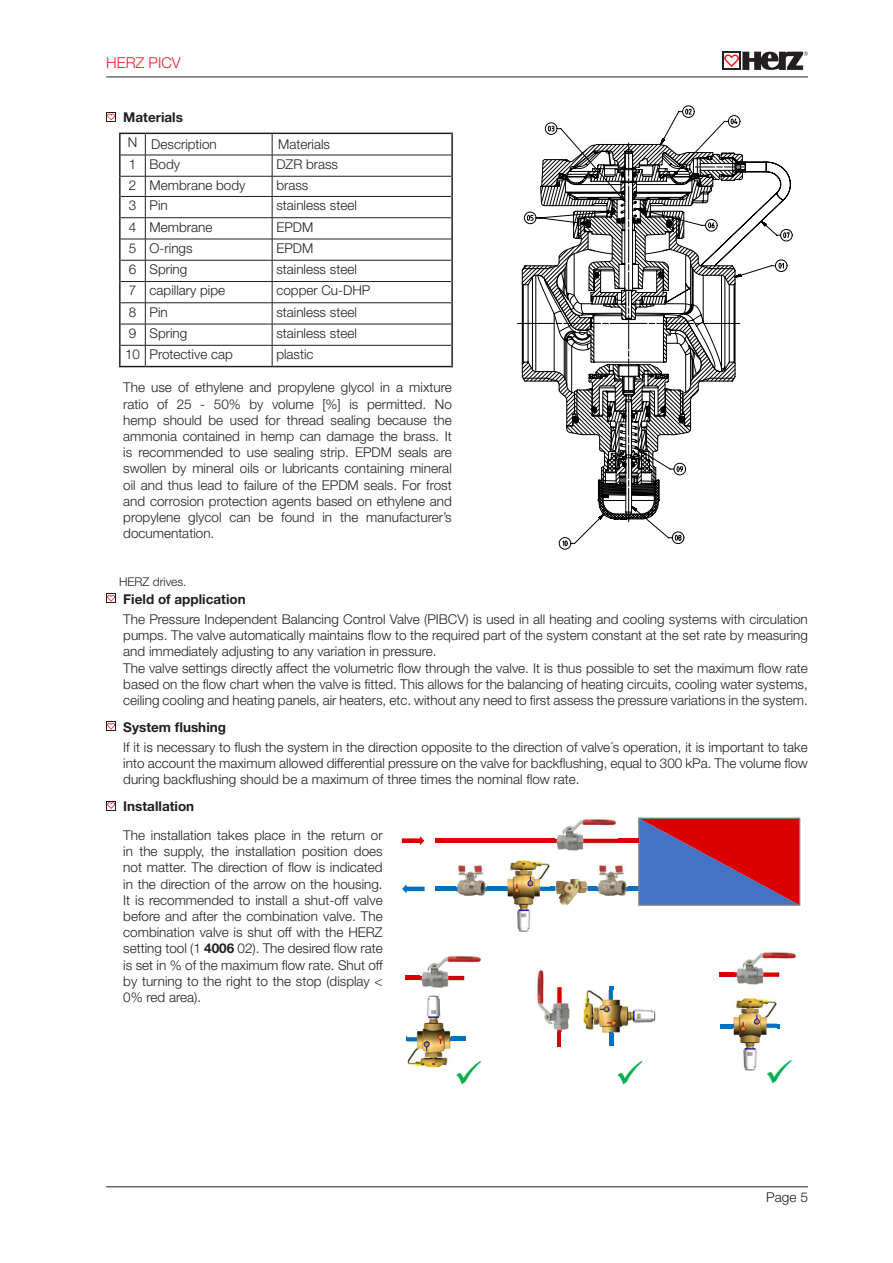
<style>
.page{position:relative;width:893px;height:1263px;background:#fff}
.page>*{position:absolute;margin:0;border:0;box-sizing:border-box;transform-origin:0 0}
.t1{font:300 15px "Helvetica Neue LT Std";color:#ee1d23}
.Text{font:300 13.5px/16.2px "Helvetica Neue LT Std";color:#231f20;text-align:justify}
.Text-2{font:700 13.5px "Helvetica Neue LT Std";color:#231f20}
.Text-3{font:300 12px "Helvetica Neue LT Std";color:#231f20}
.s1{font-weight:700}
</style>
<div class="page">
<svg style="left:722px;top:52px;width:86px;height:18px"></svg>
<hr style="left:106px;top:77px;width:702px;height:1px;background:#231f20">
<hr style="left:106px;top:1186px;width:702px;height:1px;background:#231f20">
<svg style="left:106px;top:593px;width:10px;height:10px"></svg>
<svg style="left:106px;top:721px;width:10px;height:10px"></svg>
<svg style="left:106px;top:801px;width:10px;height:10px"></svg>
<hr style="left:145px;top:133px;width:127px;height:1px;background:#231f20">
<hr style="left:272px;top:133px;width:181px;height:1px;background:#231f20">
<hr style="left:451px;top:134px;width:2px;height:21px;background:#231f20">
<hr style="left:451px;top:155px;width:2px;height:21px;background:#231f20">
<hr style="left:451px;top:176px;width:2px;height:20px;background:#231f20">
<hr style="left:451px;top:196px;width:2px;height:22px;background:#231f20">
<hr style="left:451px;top:218px;width:2px;height:21px;background:#231f20">
<hr style="left:451px;top:239px;width:2px;height:21px;background:#231f20">
<hr style="left:451px;top:260px;width:2px;height:21px;background:#231f20">
<hr style="left:451px;top:281px;width:2px;height:22px;background:#231f20">
<hr style="left:451px;top:303px;width:2px;height:21px;background:#231f20">
<hr style="left:451px;top:324px;width:2px;height:21px;background:#231f20">
<hr style="left:451px;top:345px;width:2px;height:21px;background:#231f20">
<hr style="left:145px;top:366px;width:127px;height:1px;background:#231f20">
<hr style="left:272px;top:366px;width:181px;height:1px;background:#231f20">
<hr style="left:145px;top:155px;width:127px;height:1px;background:#231f20">
<hr style="left:272px;top:155px;width:179px;height:1px;background:#231f20">
<hr style="left:145px;top:176px;width:127px;height:1px;background:#231f20">
<hr style="left:272px;top:176px;width:179px;height:1px;background:#231f20">
<hr style="left:145px;top:196px;width:127px;height:1px;background:#231f20">
<hr style="left:272px;top:196px;width:179px;height:1px;background:#231f20">
<hr style="left:145px;top:217px;width:127px;height:1px;background:#231f20">
<hr style="left:272px;top:217px;width:179px;height:1px;background:#231f20">
<hr style="left:145px;top:239px;width:127px;height:1px;background:#231f20">
<hr style="left:272px;top:239px;width:179px;height:1px;background:#231f20">
<hr style="left:145px;top:260px;width:127px;height:1px;background:#231f20">
<hr style="left:272px;top:260px;width:179px;height:1px;background:#231f20">
<hr style="left:145px;top:281px;width:127px;height:1px;background:#231f20">
<hr style="left:272px;top:281px;width:179px;height:1px;background:#231f20">
<hr style="left:145px;top:302px;width:127px;height:1px;background:#231f20">
<hr style="left:272px;top:302px;width:179px;height:1px;background:#231f20">
<hr style="left:145px;top:324px;width:127px;height:1px;background:#231f20">
<hr style="left:272px;top:324px;width:179px;height:1px;background:#231f20">
<hr style="left:145px;top:345px;width:127px;height:1px;background:#231f20">
<svg style="left:119px;top:133px;width:27px;height:234px"></svg>
<hr style="left:272px;top:345px;width:179px;height:1px;background:#231f20">
<svg style="left:272px;top:134px;width:1px;height:232px"></svg>
<svg style="left:106px;top:112px;width:10px;height:10px"></svg>
<div style="left:682px;top:106px;width:12px;height:12px;border:1px solid #000;border-radius:50%"></div>
<div style="left:559px;top:537px;width:12px;height:12px;border:1px solid #000;border-radius:50%"></div>
<svg style="left:548px;top:109px;width:245px;height:166px"></svg>
<svg style="left:517px;top:143px;width:227px;height:379px"></svg>
<hr style="left:435px;top:887px;width:204px;height:4px;background:#0070c0">
<svg style="left:638px;top:818px;width:162px;height:88px;background:#8f3c63"></svg>
<img style="left:507px;top:860px;width:43px;height:71px">
<hr style="left:435px;top:839px;width:204px;height:4px;background:#da0000">
<img style="left:555px;top:817px;width:63px;height:34px">
<img style="left:556px;top:878px;width:31px;height:28px">
<img style="left:598px;top:864px;width:30px;height:32px">
<img style="left:456px;top:864px;width:30px;height:32px">
<svg style="left:402px;top:836px;width:22px;height:9px"></svg>
<svg style="left:402px;top:884px;width:23px;height:9px"></svg>
<hr style="left:405px;top:976px;width:59px;height:4px;background:#da0000">
<img style="left:420px;top:954px;width:61px;height:34px">
<hr style="left:406px;top:1037px;width:59px;height:4px;background:#0070c0">
<img style="left:408px;top:995px;width:42px;height:72px">
<hr style="left:557px;top:987px;width:4px;height:60px;background:#da0000">
<img style="left:537px;top:969px;width:33px;height:62px">
<hr style="left:609px;top:986px;width:4px;height:59px;background:#0070c0">
<img style="left:584px;top:990px;width:71px;height:42px">
<hr style="left:719px;top:972px;width:60px;height:4px;background:#da0000">
<img style="left:735px;top:952px;width:61px;height:33px">
<hr style="left:721px;top:1024px;width:59px;height:4px;background:#0070c0">
<img style="left:734px;top:999px;width:42px;height:71px">
<svg style="left:767px;top:1060px;width:9px;height:10px"></svg>
<p class="t1" style="left:106px;top:54px;width:76px">HERZ PICV</p>
<p class="Text-2" style="left:123px;top:109px;width:61px">Materials</p>
<p class="Text" style="left:128px;top:134px;width:11px">N</p>
<p class="Text" style="left:151px;top:136px;width:67px">Description</p>
<p class="Text" style="left:278px;top:136px;width:54px">Materials</p>
<p class="Text" style="left:129px;top:156px;width:9px">1</p>
<p class="Text" style="left:150px;top:156px;width:32px">Body</p>
<p class="Text" style="left:276px;top:156px;width:63px">DZR brass</p>
<p class="Text" style="left:129px;top:177px;width:9px">2</p>
<p class="Text" style="left:150px;top:177px;width:97px">Membrane body</p>
<p class="Text" style="left:276px;top:177px;width:33px">brass</p>
<p class="Text" style="left:129px;top:197px;width:9px">3</p>
<p class="Text" style="left:150px;top:197px;width:20px">Pin</p>
<p class="Text" style="left:276px;top:197px;width:82px">stainless steel</p>
<p class="Text" style="left:129px;top:218px;width:9px">4</p>
<p class="Text" style="left:150px;top:218px;width:64px">Membrane</p>
<p class="Text" style="left:276px;top:218px;width:39px">EPDM</p>
<p class="Text" style="left:129px;top:240px;width:9px">5</p>
<p class="Text" style="left:150px;top:240px;width:44px">O-rings</p>
<p class="Text" style="left:276px;top:240px;width:39px">EPDM</p>
<p class="Text" style="left:129px;top:261px;width:9px">6</p>
<p class="Text" style="left:150px;top:261px;width:39px">Spring</p>
<p class="Text" style="left:276px;top:261px;width:82px">stainless steel</p>
<p class="Text" style="left:129px;top:282px;width:9px">7</p>
<p class="Text" style="left:150px;top:282px;width:77px">capillary pipe</p>
<p class="Text" style="left:276px;top:282px;width:96px">copper Cu-DHP</p>
<p class="Text" style="left:129px;top:303px;width:9px">8</p>
<p class="Text" style="left:150px;top:303px;width:20px">Pin</p>
<p class="Text" style="left:276px;top:303px;width:82px">stainless steel</p>
<p class="Text" style="left:129px;top:325px;width:9px">9</p>
<p class="Text" style="left:150px;top:325px;width:39px">Spring</p>
<p class="Text" style="left:276px;top:325px;width:82px">stainless steel</p>
<p class="Text" style="left:125px;top:346px;width:17px">10</p>
<p class="Text" style="left:150px;top:346px;width:85px">Protective cap</p>
<p class="Text" style="left:276px;top:346px;width:39px">plastic</p>
<p class="Text" style="left:123px;top:379px;width:330px">The use of ethylene and propylene glycol in a mixture ratio of 25 - 50% by volume [%] is permitted. No hemp should be used for thread sealing because the ammonia contained in hemp can damage the brass. It is recommended to use sealing strip. EPDM seals are swollen by mineral oils or lubricants containing mineral oil and thus lead to failure of the EPDM seals. For frost and corrosion protection agents based on ethylene and propylene glycol can be found in the manufacturer’s documentation.</p>
<p class="Text-3" style="left:119px;top:574px;width:69px">HERZ drives.</p>
<p class="Text-2" style="left:123px;top:590px;width:124px">Field of application</p>
<p class="Text" style="left:123px;top:611px;width:686px">The Pressure Independent Balancing Control Valve (PIBCV) is used in all heating and cooling systems with circulation pumps. The valve automatically maintains flow to the required part of the system constant at the set rate by measuring and immediately adjusting to any variation in pressure.</p>
<p class="Text" style="left:123px;top:659px;width:686px">The valve settings directly affect the volumetric flow through the valve. It is thus possible to set the maximum flow rate based on the flow chart when the valve is fitted. This allows for the balancing of heating circuits, cooling water systems, ceiling cooling and heating panels, air heaters, etc. without any need to first assess the pressure variations in the system.</p>
<p class="Text-2" style="left:123px;top:718px;width:104px">System flushing</p>
<p class="Text" style="left:123px;top:739px;width:686px">If it is necessary to flush the system in the direction opposite to the direction of valve´s operation, it is important to take into account the maximum allowed differential pressure on the valve for backflushing, equal to 300 kPa. The volume flow during backflushing should be a maximum of three times the nominal flow rate.</p>
<p class="Text-2" style="left:123px;top:798px;width:72px">Installation</p>
<p class="Text" style="left:123px;top:827px;width:261px">The installation takes place in the return or in the supply, the installation position does not matter. The direction of flow is indicated in the direction of the arrow on the housing.<br>It is recommended to install a shut-off valve before and after the combination valve. The combination valve is shut off with the HERZ setting tool (1 <span class="s1">4006</span> 02). The desired flow rate is set in % of the maximum flow rate. Shut off by turning to the right to the stop (display &lt; 0% red area).</p>
<p class="Text" style="left:766px;top:1189px;width:43px">Page 5</p>
</div>
